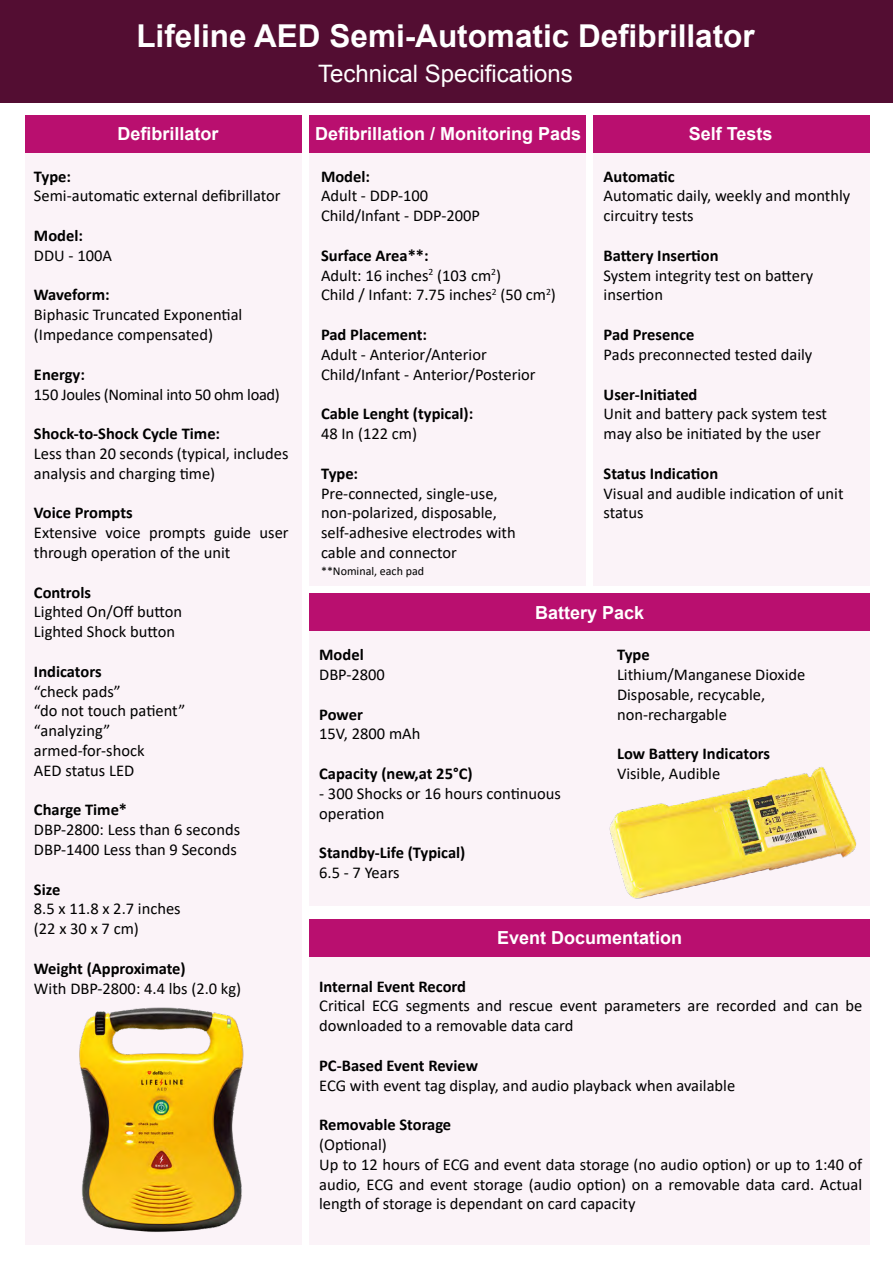
<style>
.page{position:relative;width:893px;height:1263px;background:#fff}
.page>*{position:absolute;margin:0;border:0;box-sizing:border-box;transform-origin:0 0}
.t1{font:700 31.5px "Arial";color:#fff}
.t2{font:24px "Arial";color:#fff}
.t3{font:700 18px "Arial";color:#fff}
.t4{font:16.5px/19.8px "Calibri";color:#000}
.t5{font:700 16.5px "Calibri";color:#000}
.t6{font:16.5px "Calibri";letter-spacing:-.02em;color:#000}
.t7{font:12px "Calibri";color:#000}
.s1{font-weight:700}
</style>
<div class="page">
<div style="left:0;top:0;width:893px;height:103px;background:#530d32"></div>
<div style="left:309px;top:150px;width:277px;height:435px;background:#fbf3f8"></div>
<div style="left:309px;top:115px;width:277px;height:38px;background:#b90f6f"></div>
<div style="left:594px;top:150px;width:276px;height:435px;background:#fbf3f8"></div>
<div style="left:594px;top:115px;width:276px;height:38px;background:#b90f6f"></div>
<div style="left:309px;top:629px;width:561px;height:277px;background:#fbf3f8"></div>
<div style="left:309px;top:593px;width:561px;height:38px;background:#b90f6f"></div>
<img style="left:609px;top:767px;width:248px;height:132px">
<div style="left:25px;top:150px;width:276px;height:1095px;background:#fbf3f8"></div>
<div style="left:25px;top:115px;width:276px;height:38px;background:#b90f6f"></div>
<img style="left:79px;top:1007px;width:165px;height:225px">
<div style="left:309px;top:954px;width:561px;height:291px;background:#fbf3f8"></div>
<div style="left:309px;top:919px;width:561px;height:38px;background:#b90f6f"></div>
<h1 class="t1" style="left:136px;top:15px;width:620px">Lifeline AED Semi-Automatic Defibrillator</h1>
<h2 class="t2" style="left:318px;top:57px;width:256px">Technical Specifications</h2>
<p class="t3" style="left:118px;top:122px;width:103px">Defibrillator</p>
<p class="t5" style="left:34px;top:165px;width:39px">Type:</p>
<p class="t4" style="left:34px;top:186px;width:248px">Semi-automatic external defibrillator</p>
<p class="t5" style="left:34px;top:224px;width:51px">Model:</p>
<p class="t4" style="left:34px;top:245px;width:80px">DDU - 100A</p>
<p class="t5" style="left:34px;top:283px;width:77px">Waveform:</p>
<p class="t4" style="left:34px;top:304px;width:210px">Biphasic Truncated Exponential (Impedance compensated)</p>
<p class="t5" style="left:34px;top:363px;width:53px">Energy:</p>
<p class="t6" style="left:34px;top:383px;width:247px">150 Joules (Nominal into 50 ohm load)</p>
<p class="t5" style="left:34px;top:422px;width:188px">Shock-to-Shock Cycle Time:</p>
<p class="t4" style="left:34px;top:443px;width:256px">Less than 20 seconds (typical, includes analysis and charging time)</p>
<p class="t5" style="left:34px;top:501px;width:100px">Voice Prompts</p>
<p class="t4" style="left:34px;top:522px;width:256px">Extensive voice prompts guide user through operation of the unit</p>
<p class="t5" style="left:34px;top:580px;width:59px">Controls</p>
<p class="t4" style="left:34px;top:601px;width:150px">Lighted On/Off button<br>Lighted Shock button</p>
<p class="t5" style="left:34px;top:660px;width:69px">Indicators</p>
<p class="t4" style="left:34px;top:681px;width:153px">“check pads”<br>“do not touch patient” “analyzing” armed-for-shock<br>AED status LED</p>
<p class="t5" style="left:34px;top:798px;width:95px">Charge Time*</p>
<p class="t4" style="left:34px;top:819px;width:208px">DBP-2800: Less than 6 seconds<br>DBP-1400 Less than 9 Seconds</p>
<p class="t5" style="left:34px;top:877px;width:28px">Size</p>
<p class="t4" style="left:34px;top:898px;width:148px">8.5 x 11.8 x 2.7 inches (22 x 30 x 7 cm)</p>
<p class="t5" style="left:34px;top:957px;width:153px">Weight (Approximate)</p>
<p class="t4" style="left:34px;top:978px;width:209px">With DBP-2800: 4.4 lbs (2.0 kg)</p>
<p class="t3" style="left:315px;top:122px;width:268px">Defibrillation / Monitoring Pads</p>
<p class="t5" style="left:321px;top:165px;width:51px">Model:</p>
<p class="t4" style="left:321px;top:186px;width:160px">Adult - DDP-100<br>Child/Infant - DDP-200P</p>
<p class="t4" style="left:321px;top:245px;width:236px"><span class="s1">Surface Area**:<br></span>Adult: 16 inches<sup>2</sup> (103 cm<sup>2</sup>)<br>Child / Infant: 7.75 inches<sup>2</sup> (50 cm<sup>2</sup>)</p>
<p class="t5" style="left:321px;top:323px;width:108px">Pad Placement:</p>
<p class="t4" style="left:321px;top:344px;width:216px">Adult - Anterior/Anterior<br>Child/Infant - Anterior/Posterior</p>
<p class="t5" style="left:321px;top:402px;width:154px">Cable Lenght (typical):</p>
<p class="t4" style="left:321px;top:423px;width:97px">48 In (122 cm)</p>
<p class="t5" style="left:321px;top:462px;width:39px">Type:</p>
<p class="t4" style="left:321px;top:483px;width:196px">Pre-connected, single-use, non-polarized, disposable, self-adhesive electrodes with cable and connector</p>
<p class="t7" style="left:321px;top:563px;width:105px">**Nominal, each pad</p>
<p class="t3" style="left:689px;top:122px;width:85px">Self Tests</p>
<p class="t5" style="left:604px;top:165px;width:73px">Automatic</p>
<p class="t4" style="left:604px;top:186px;width:248px">Automatic daily, weekly and monthly circuitry tests</p>
<p class="t5" style="left:604px;top:244px;width:117px">Battery Insertion</p>
<p class="t4" style="left:604px;top:265px;width:211px">System integrity test on battery insertion</p>
<p class="t5" style="left:604px;top:323px;width:92px">Pad Presence</p>
<p class="t4" style="left:604px;top:344px;width:210px">Pads preconnected tested daily</p>
<p class="t5" style="left:604px;top:382px;width:95px">User-Initiated</p>
<p class="t4" style="left:604px;top:403px;width:225px">Unit and battery pack system test may also be initiated by the user</p>
<p class="t5" style="left:604px;top:462px;width:116px">Status Indication</p>
<p class="t4" style="left:604px;top:483px;width:241px">Visual and audible indication of unit status</p>
<p class="t3" style="left:535px;top:600px;width:111px">Battery Pack</p>
<p class="t5" style="left:319px;top:643px;width:46px">Model</p>
<p class="t4" style="left:319px;top:664px;width:67px">DBP-2800</p>
<p class="t5" style="left:319px;top:702px;width:45px">Power</p>
<p class="t4" style="left:319px;top:723px;width:103px">15V, 2800 mAh</p>
<p class="t5" style="left:319px;top:762px;width:155px">Capacity (new,at 25°C)</p>
<p class="t4" style="left:319px;top:783px;width:243px">- 300 Shocks or 16 hours continuous operation</p>
<p class="t5" style="left:319px;top:841px;width:148px">Standby-Life (Typical)</p>
<p class="t4" style="left:319px;top:862px;width:82px">6.5 - 7 Years</p>
<p class="t5" style="left:617px;top:643px;width:34px">Type</p>
<p class="t4" style="left:617px;top:664px;width:190px">Lithium/Manganese Dioxide<br>Disposable, recycable, non-rechargable</p>
<p class="t5" style="left:617px;top:742px;width:155px">Low Battery Indicators</p>
<p class="t4" style="left:617px;top:763px;width:105px">Visible, Audible</p>
<p class="t3" style="left:497px;top:926px;width:187px">Event Documentation</p>
<p class="t5" style="left:319px;top:974px;width:148px">Internal Event Record</p>
<p class="t4" style="left:319px;top:996px;width:545px">Critical ECG segments and rescue event parameters are recorded and can be downloaded to a removable data card</p>
<p class="t5" style="left:319px;top:1054px;width:160px">PC-Based Event Review</p>
<p class="t4" style="left:319px;top:1075px;width:418px">ECG with event tag display, and audio playback when available</p>
<p class="t5" style="left:319px;top:1113px;width:134px">Removable Storage</p>
<p class="t4" style="left:319px;top:1134px;width:545px">(Optional)<br>Up to 12 hours of ECG and event data storage (no audio option) or up to 1:40 of audio, ECG and event storage (audio option) on a removable data card. Actual length of storage is dependant on card capacity</p>
</div>
